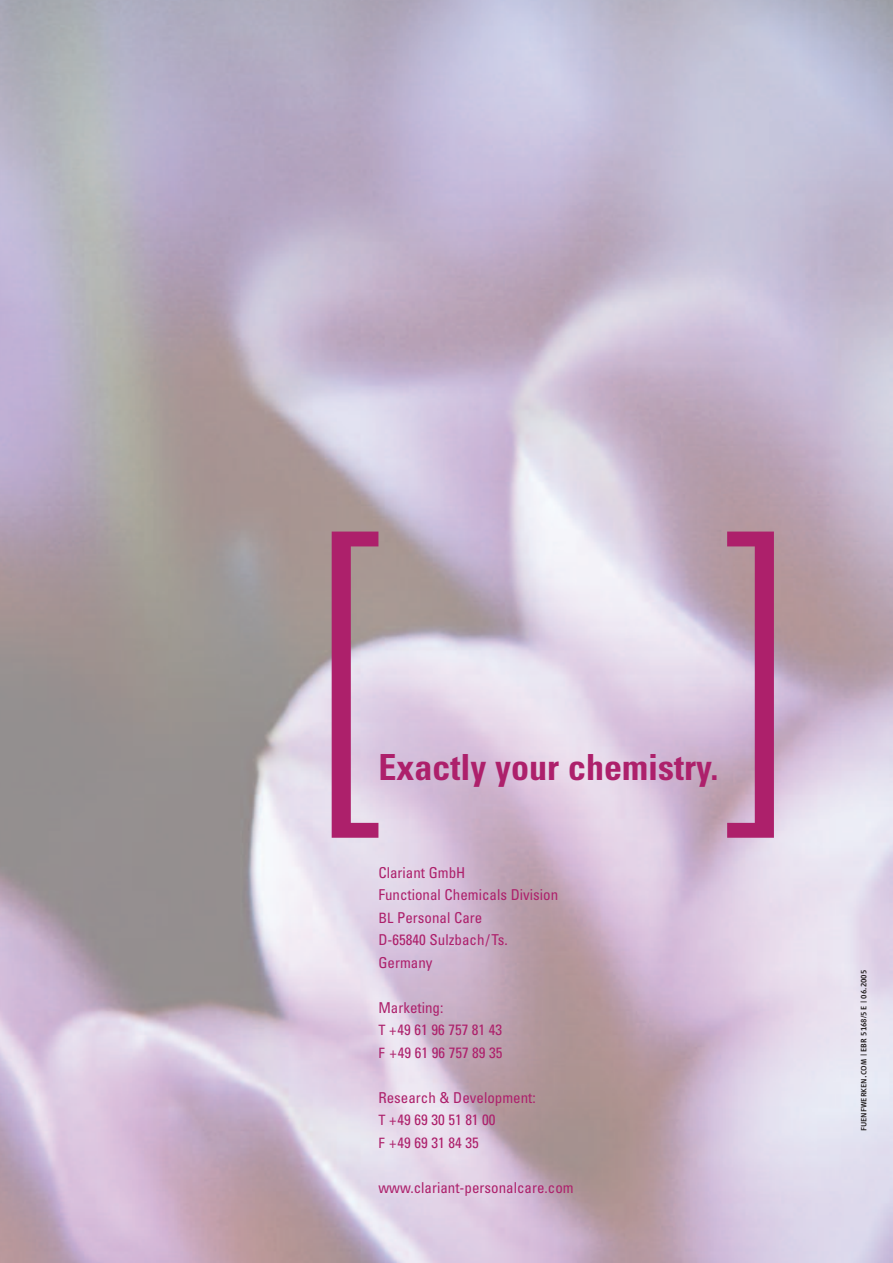
<style>
.page{position:relative;width:893px;height:1263px;background:#fff}
.page>*{position:absolute;margin:0;border:0;box-sizing:border-box;transform-origin:0 0}
.t1{font:700 condensed 36px "Univers";color:#ad206b}
.t2{font:condensed 15px/22.5px "Univers";color:#ad206b}
.t3{font:500 8.25px "Vialog LT";color:#231f20}
.s1{font-size:14.25px}
.s2{font-family:"Vialog LT Regular SC";font-weight:400;font-size:10.5px}
</style>
<div class="page">
<img style="left:0;top:0;width:893px;height:1263px">
<svg style="left:332px;top:531px;width:46px;height:307px;background:#bd759d"></svg>
<svg style="left:727px;top:531px;width:47px;height:307px;background:#b96b98"></svg>
<h1 class="t1" style="left:378px;top:754px;width:342px">Exactly your chemistry.</h1>
<p class="t2" style="left:378px;top:862px;width:181px">Clariant GmbH<br>Functional Chemicals Division<br><span class="s1">BL</span> Personal Care<br>D-65840 Sulzbach/Ts.<br>Germany</p>
<p class="t2" style="left:378px;top:997px;width:126px">Marketing:<br><span class="s1">T</span> +49 61 96 757 81 43<br><span class="s1">F</span> +49 61 96 757 89 35</p>
<p class="t2" style="left:378px;top:1087px;width:159px">Research &amp; Development:<br><span class="s1">T</span> +49 69 30 51 81 00<br><span class="s1">F</span> +49 69 31 84 35</p>
<p class="t2" style="left:378px;top:1177px;width:197px">www.clariant-personalcare.com</p>
<p class="t3" style="left:861px;top:1131px;width:163px;rotate:-90deg"><span class="s2">fuenfwerken.com</span> | EBR 5168/5 E | 06.2005</p>
</div>
